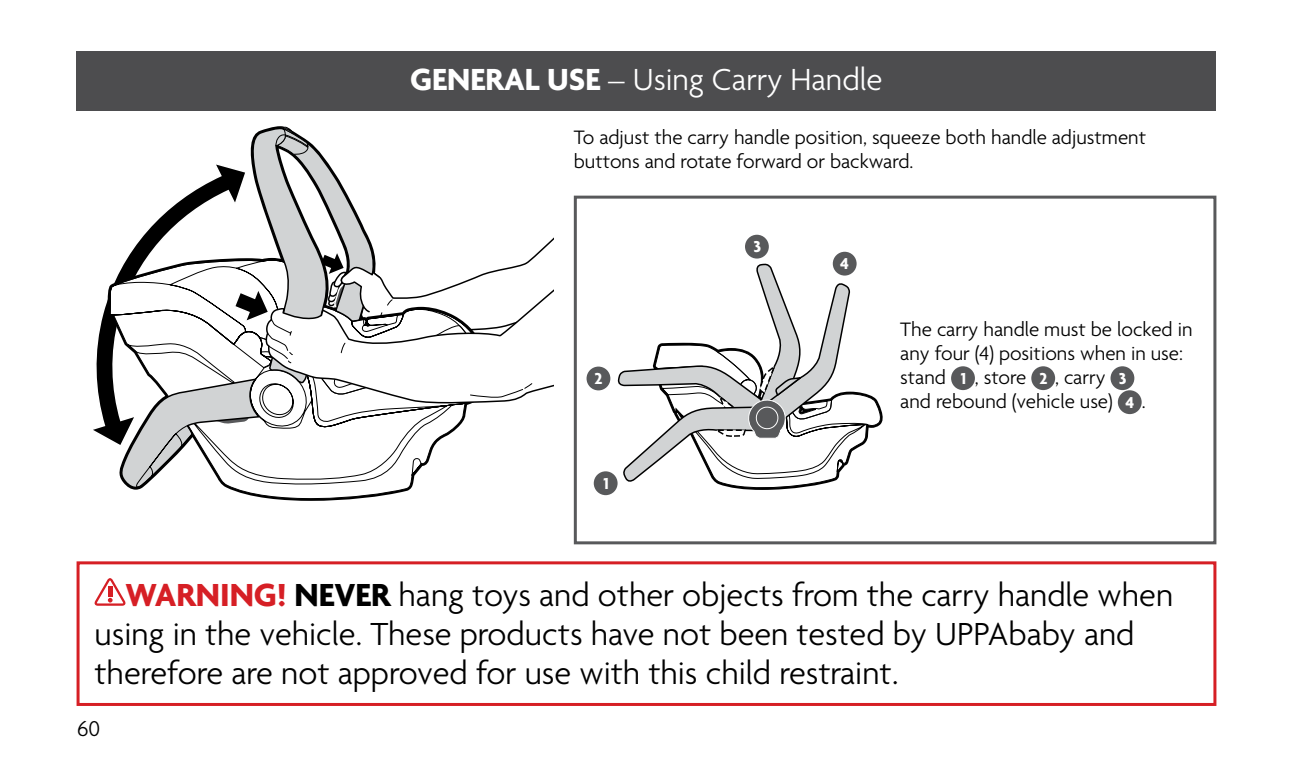
<style>
.page{position:relative;width:1293px;height:757px;background:#fff}
.page>*{position:absolute;margin:0;border:0;box-sizing:border-box;transform-origin:0 0}
.P_-_WARNING_MAIN_TEX{font:300 34.5px/39px "Agenda";color:#000}
.H2-_HEADER{font:300 33px "Agenda";color:#fff}
.t1{font:300 23.4px "Agenda";color:#000}
.N_-_STEP_TEXT_NO_INS{font:300 21px/24px "Agenda";color:#000}
.P_-_STEP_TEXT_NO_INS{font:300 21px/24px "Agenda";color:#000}
.NUMBER_STEPS_SMALL{font:700 17.1px "Agenda";color:#fff}
.s1{font-weight:700}
.s2{font-weight:700;color:#d61f25}
</style>
<div class="page">
<div style="left:77px;top:51px;width:1139px;height:60px;background:#4d4d4f"></div>
<svg style="left:93px;top:294px;width:15px;height:144px"></svg>
<svg style="left:108px;top:431px;width:301px;height:70px"></svg>
<svg style="left:108px;top:277px;width:9px;height:154px"></svg>
<svg style="left:117px;top:126px;width:436px;height:364px"></svg>
<div style="left:951px;top:366px;width:24px;height:24px;background:#58595b;border-radius:50%"></div>
<div style="left:1031px;top:366px;width:24px;height:24px;background:#58595b;border-radius:50%"></div>
<div style="left:1110px;top:366px;width:24px;height:24px;background:#58595b;border-radius:50%"></div>
<div style="left:1118px;top:390px;width:23px;height:24px;background:#58595b;border-radius:50%"></div>
<svg style="left:95px;top:578px;width:30px;height:28px"></svg>
<hr style="left:108px;top:586px;width:4px;height:10px;background:#d61f25">
<div style="left:574px;top:196px;width:642px;height:348px;border:3px solid #58595b"></div>
<div style="left:77px;top:561px;width:1139px;height:145px;border:3px solid #d61f25"></div>
<svg style="left:618px;top:264px;width:264px;height:226px"></svg>
<div style="left:833px;top:252px;width:23px;height:24px;background:#58595b;border-radius:50%"></div>
<div style="left:745px;top:235px;width:24px;height:24px;background:#58595b;border-radius:50%"></div>
<div style="left:586px;top:367px;width:24px;height:23px;background:#58595b;border-radius:50%"></div>
<div style="left:594px;top:471px;width:23px;height:24px;background:#58595b;border-radius:50%"></div>
<h2 class="H2-_HEADER" style="left:410px;top:61px;width:474px"><span class="s1">GENERAL USE</span> – Using Carry Handle</h2>
<p class="P_-_STEP_TEXT_NO_INS" style="left:574px;top:127px;width:574px">To adjust the carry handle position, squeeze both handle adjustment buttons and rotate forward or backward.</p>
<p class="NUMBER_STEPS_SMALL" style="left:594px;top:369px;width:10px">2</p>
<p class="NUMBER_STEPS_SMALL" style="left:603px;top:474px;width:7px">1</p>
<p class="NUMBER_STEPS_SMALL" style="left:753px;top:237px;width:9px">3</p>
<p class="NUMBER_STEPS_SMALL" style="left:840px;top:254px;width:10px">4</p>
<p class="N_-_STEP_TEXT_NO_INS" style="left:900px;top:319px;width:294px">The carry handle must be locked in any four (4) positions when in use: stand</p>
<p class="NUMBER_STEPS_SMALL" style="left:960px;top:369px;width:7px">1</p>
<p class="N_-_STEP_TEXT_NO_INS" style="left:975px;top:367px;width:53px">, store</p>
<p class="NUMBER_STEPS_SMALL" style="left:1039px;top:369px;width:10px">2</p>
<p class="N_-_STEP_TEXT_NO_INS" style="left:1055px;top:367px;width:52px">, carry</p>
<p class="NUMBER_STEPS_SMALL" style="left:1119px;top:369px;width:9px">3</p>
<p class="N_-_STEP_TEXT_NO_INS" style="left:900px;top:391px;width:214px">and rebound (vehicle use)</p>
<p class="NUMBER_STEPS_SMALL" style="left:1125px;top:393px;width:10px">4</p>
<p class="N_-_STEP_TEXT_NO_INS" style="left:1141px;top:391px;width:5px">.</p>
<p class="P_-_WARNING_MAIN_TEX" style="left:95px;top:577px;width:1080px;text-indent:31px"><span class="s2">WARNING!</span> <span class="s1">NEVER</span> hang toys and other objects from the carry handle when using in the vehicle. These products have not been tested by UPPAbaby and therefore are not approved for use with this child restraint.</p>
<p class="t1" style="left:77px;top:716px;width:25px">60</p>
</div>
